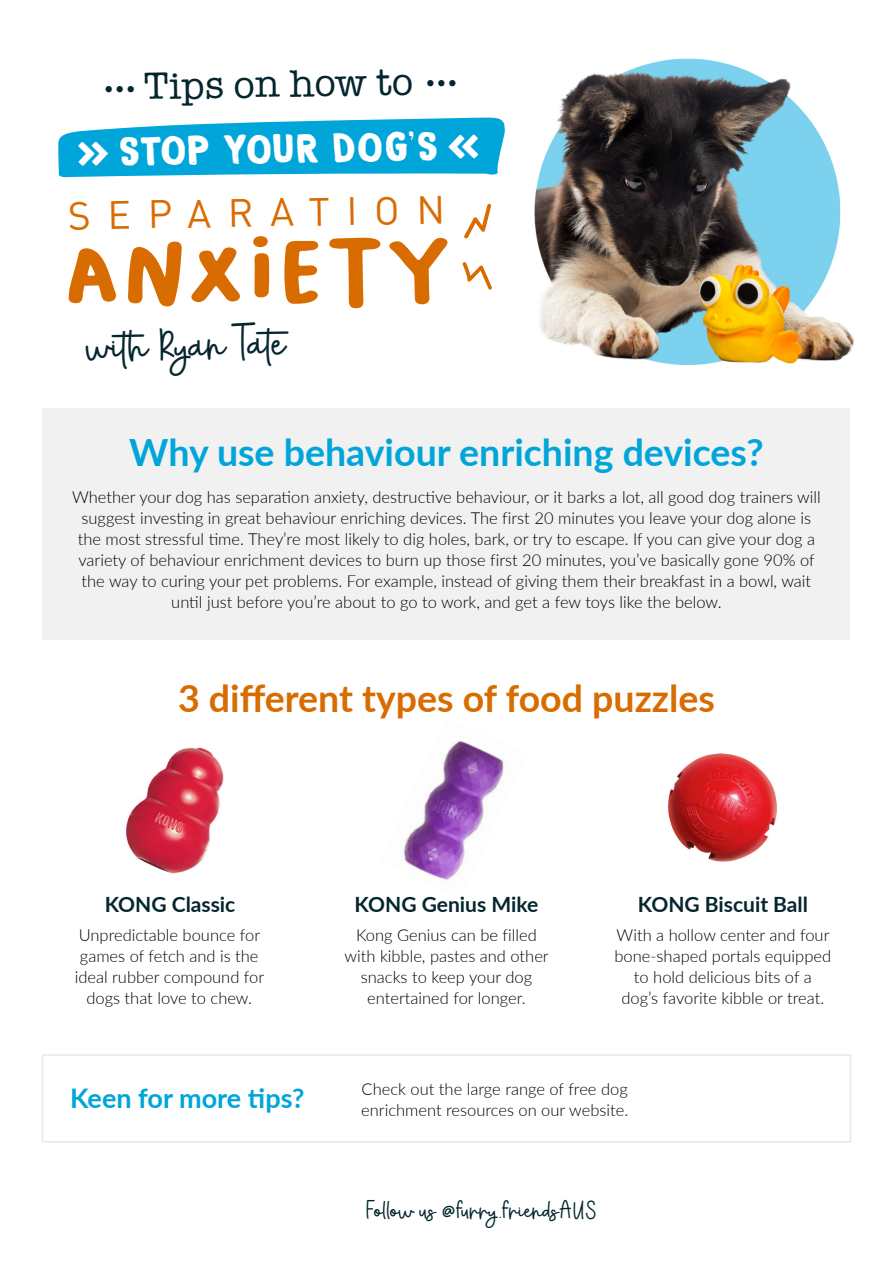
<style>
.page{position:relative;width:893px;height:1263px;background:#fff}
.page>*{position:absolute;margin:0;border:0;box-sizing:border-box;transform-origin:0 0}
.t1{font:88.5px "Bakso Sapi";color:#d96c00}
.t2{font:45px "Everything";color:#05262e}
.t3{font:41.85px "DK Magical Brush";color:#fff}
.t4{font:39px "American Typewriter";color:#05262e}
.t5{font:39px "DIN";color:#d96c00}
.t6{font:700 37.5px "Lato";color:#00a5d9}
.t7{font:700 37.5px "Lato";color:#d96c00}
.t8{font:700 27px "Lato";color:#00a5d9}
.t9{font:25.95px "Everything";color:#05262e}
.t10{font:700 21px "Lato";color:#05262e}
.t11{font:300 16.5px/21px "Lato";color:#000;text-align:center}
.s1{font-weight:300;font-size:22.5px}
.s2{font-family:"Cocogoose"}
</style>
<div class="page">
<img style="left:668px;top:753px;width:110px;height:109px">
<img style="left:403px;top:740px;width:101px;height:140px">
<img style="left:125px;top:747px;width:99px;height:127px">
<div style="left:42px;top:1054px;width:809px;height:88px;border:2px solid #eae9e9"></div>
<img style="left:534px;top:58px;width:321px;height:307px">
<div style="left:43px;top:408px;width:807px;height:231px;background:#f1f1f1"></div>
<svg style="left:462px;top:262px;width:30px;height:28px"></svg>
<svg style="left:464px;top:204px;width:27px;height:34px"></svg>
<svg style="left:58px;top:117px;width:447px;height:60px;background:#25b2de"></svg>
<h3 class="t4" style="left:101px;top:57px;width:360px;rotate:-1deg"><span class="s1">•••</span> Tips on how to <span class="s1">•••</span></h3>
<h3 class="t3" style="left:78px;top:130px;width:402px;rotate:-1deg"><span class="s2">»</span> STOP YOUR DOG'S <span class="s2">«</span></h3>
<h3 class="t5" style="left:68px;top:191px;width:379px;rotate:-1deg">SEPARATION</h3>
<h1 class="t1" style="left:62px;top:226px;width:391px;rotate:-1deg">anxiety</h1>
<h2 class="t2" style="left:86px;top:321px;width:200px;rotate:-1deg">with Ryan Tate</h2>
<h3 class="t6" style="left:129px;top:425px;width:636px">Why use behaviour enriching devices?</h3>
<p class="t11" style="left:72px;top:486px;width:750px">Whether your dog has separation anxiety, destructive behaviour, or it barks a lot, all good dog trainers will suggest investing in great behaviour enriching devices. The first 20 minutes you leave your dog alone is the most stressful time. They’re most likely to dig holes, bark, or try to escape. If you can give your dog a variety of behaviour enrichment devices to burn up those first 20 minutes, you’ve basically gone 90% of the way to curing your pet problems. For example, instead of giving them their breakfast in a bowl, wait until just before you’re about to go to work, and get a few toys like the below.</p>
<h3 class="t7" style="left:178px;top:671px;width:538px">3 different types of food puzzles</h3>
<p class="t10" style="left:105px;top:889px;width:132px">KONG Classic</p>
<p class="t10" style="left:355px;top:889px;width:185px">KONG Genius Mike</p>
<p class="t10" style="left:638px;top:889px;width:172px">KONG Biscuit Ball</p>
<p class="t11" style="left:75px;top:924px;width:191px">Unpredictable bounce for games of fetch and is the ideal rubber compound for dogs that love to chew.</p>
<p class="t11" style="left:345px;top:924px;width:206px">Kong Genius can be filled with kibble, pastes and other snacks to keep your dog entertained for longer.</p>
<p class="t11" style="left:614px;top:924px;width:218px">With a hollow center and four bone-shaped portals equipped to hold delicious bits of a dog’s favorite kibble or treat.</p>
<h3 class="t8" style="left:70px;top:1078px;width:236px">Keen for more tips?</h3>
<p class="t11" style="left:361px;top:1077px;width:268px;text-align:left">Check out the large range of free dog enrichment resources on our website.</p>
<h3 class="t9" style="left:365px;top:1195px;width:233px">Follow us @furry.friendsAUS</h3>
</div>
